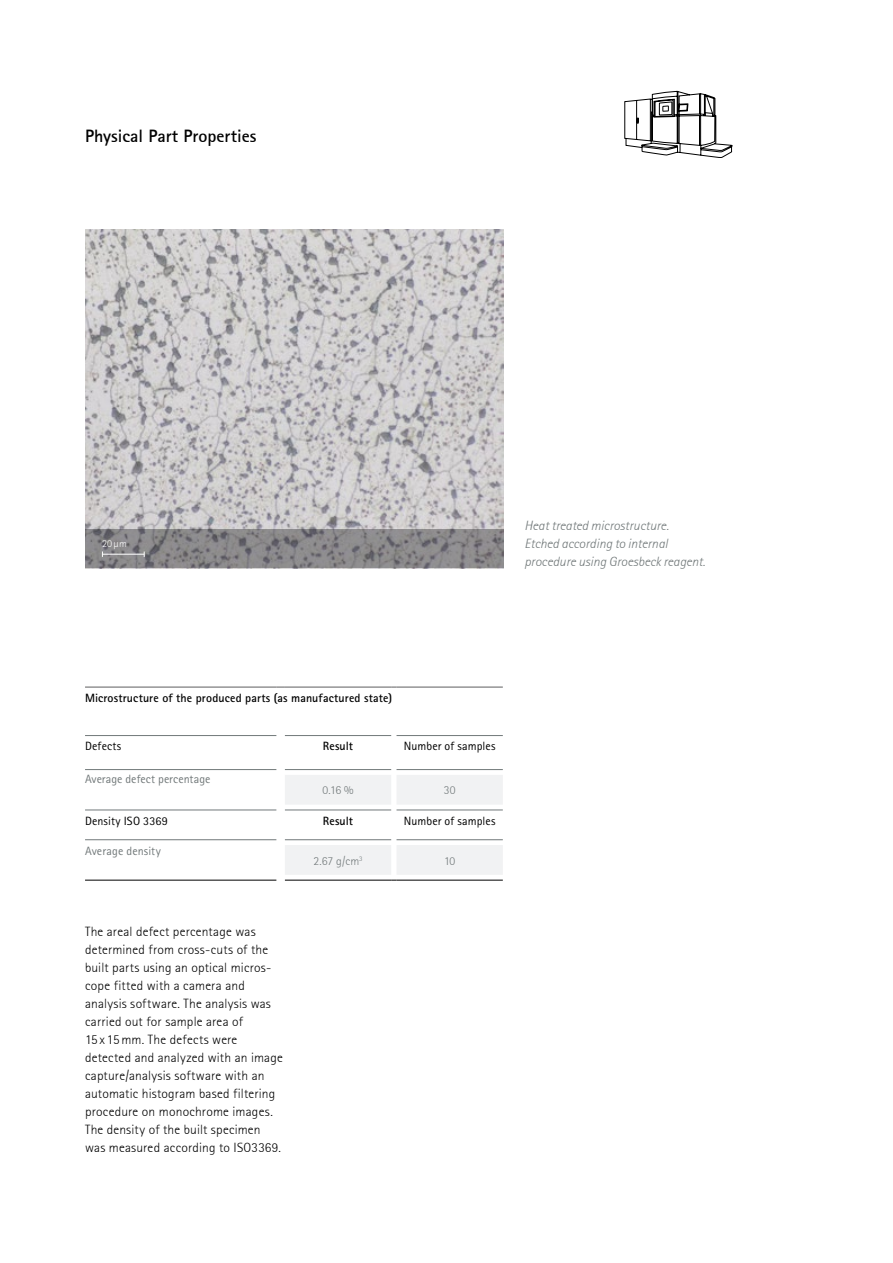
<style>
.page{position:relative;width:893px;height:1263px;background:#fff}
.page>*{position:absolute;margin:0;border:0;box-sizing:border-box;transform-origin:0 0}
.t1{font:700 18px "Rotis San Ser T";color:#000}
.t2{font:13.5px/18px "Rotis San Ser T Ligh";letter-spacing:.015em;color:#000}
.t3{font:13.5px/18px "Rotis San Ser T Ligh Ital";color:#717879}
.t4{font:700 12px "Rotis Sans Serif Pro";letter-spacing:.01em;color:#000}
.t5{font:12px "Rotis Sans Serif Pro";letter-spacing:.005em;color:#000}
.t6{font:12px "Rotis Sans Serif Pro";letter-spacing:.005em;color:#717879}
.t7{font:12px "Rotis San Ser T Ligh";letter-spacing:.005em;color:#717879}
.t8{font:10.5px "Rotis San Ser T Ligh";color:#fff}
</style>
<div class="page">
<img style="left:85px;top:230px;width:418px;height:300px">
<svg style="left:85px;top:530px;width:418px;height:38px;background:#848385"></svg>
<svg style="left:85px;top:735px;width:417px;height:145px"></svg>
<hr style="left:85px;top:687px;width:191px;height:1px;background:#5d5d5f">
<hr style="left:285px;top:687px;width:106px;height:1px;background:#5d5d5f">
<hr style="left:396px;top:687px;width:107px;height:1px;background:#5d5d5f">
<hr style="left:85px;top:735px;width:191px;height:1px;background:#717879">
<hr style="left:285px;top:735px;width:106px;height:1px;background:#717879">
<hr style="left:396px;top:735px;width:107px;height:1px;background:#717879">
<hr style="left:85px;top:769px;width:191px;height:1px;background:#717879">
<hr style="left:285px;top:769px;width:106px;height:1px;background:#717879">
<hr style="left:396px;top:769px;width:107px;height:1px;background:#717879">
<hr style="left:85px;top:810px;width:191px;height:1px;background:#717879">
<hr style="left:85px;top:839px;width:191px;height:1px;background:#717879">
<hr style="left:85px;top:880px;width:191px;height:1px;background:#000">
<svg style="left:285px;top:775px;width:218px;height:106px"></svg>
<hr style="left:396px;top:880px;width:107px;height:1px;background:#000">
<hr style="left:102px;top:554px;width:42px;height:1px;background:#fff">
<svg style="left:625px;top:91px;width:107px;height:67px"></svg>
<h1 class="t1" style="left:85px;top:124px;width:173px">Physical Part Properties</h1>
<p class="t8" style="left:102px;top:537px;width:26px">20µm</p>
<p class="t3" style="left:524px;top:516px;width:182px">Heat treated microstructure.<br>Etched according to internal procedure using Groesbeck reagent.</p>
<p class="t4" style="left:85px;top:690px;width:309px">Microstructure of the produced parts (as manufactured state)</p>
<p class="t5" style="left:85px;top:739px;width:38px">Defects</p>
<p class="t4" style="left:323px;top:738px;width:32px">Result</p>
<p class="t5" style="left:404px;top:739px;width:93px">Number of samples</p>
<p class="t6" style="left:85px;top:772px;width:127px">Average defect percentage</p>
<p class="t7" style="left:323px;top:783px;width:33px">0.16 %</p>
<p class="t7" style="left:444px;top:783px;width:13px">30</p>
<p class="t5" style="left:85px;top:813px;width:84px">Density ISO 3369</p>
<p class="t4" style="left:323px;top:813px;width:32px">Result</p>
<p class="t5" style="left:404px;top:813px;width:93px">Number of samples</p>
<p class="t6" style="left:85px;top:844px;width:77px">Average density</p>
<p class="t7" style="left:313px;top:854px;width:51px">2.67 g/cm<sup>3</sup></p>
<p class="t7" style="left:444px;top:854px;width:13px">10</p>
<p class="t2" style="left:85px;top:922px;width:199px">The areal defect percentage was determined from cross-cuts of the built parts using an optical micros&shy;cope fitted with a camera and analysis software. The analysis was carried out for sample area of<br>15 x 15mm. The defects were detected and analyzed with an image capture/analysis software with an automatic histogram based filtering procedure on monochrome images.<br>The density of the built specimen was measured according to ISO3369.</p>
</div>
